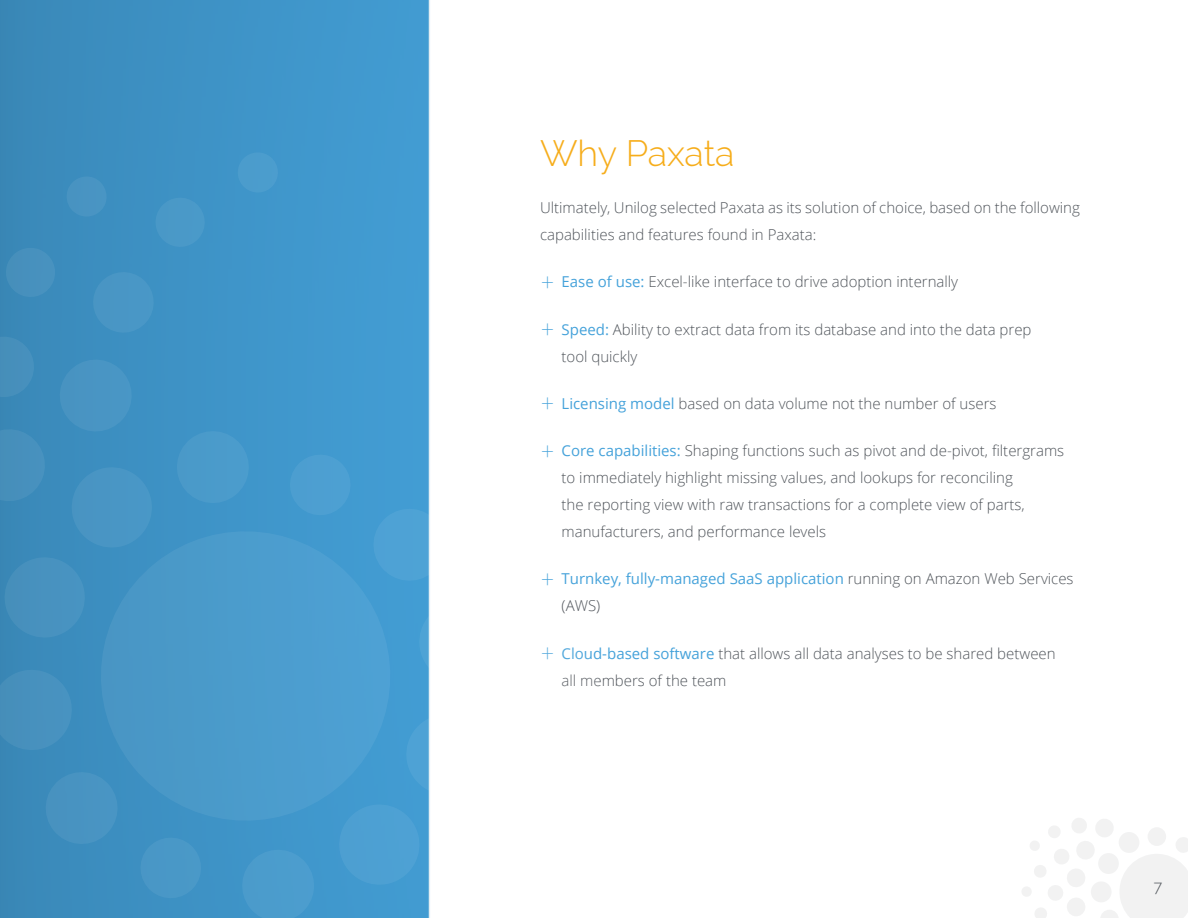
<style>
.page{position:relative;width:1188px;height:918px;background:#fff}
.page>*{position:absolute;margin:0;border:0;box-sizing:border-box;transform-origin:0 0}
.t1{font:300 36px "Raleway";letter-spacing:-.005em;color:#f6ad1b}
.t2{font:100 36px "Raleway";color:#45a2da}
.t3{font:300 16.2px "Raleway";color:#51565c}
.t4{font:300 15px/27px "Open Sans";color:#51565c}
.t5{font:15px/27px "Open Sans";color:#45a2da}
.s1{font-weight:400;color:#45a2da}
.s2{font-weight:300;color:#51565c}
</style>
<div class="page">
<svg style="left:1022px;top:818px;width:166px;height:100px"></svg>
<div style="left:0;top:0;width:441px;height:918px;background:#000;opacity:.25"></div>
<svg style="left:83px;top:513px;width:325px;height:326px;background:#4799ca"></svg>
<svg style="left:0;top:665px;width:77px;height:90px;background:#438ebc"></svg>
<svg style="left:334px;top:597px;width:107px;height:321px;background:#5ca8d6"></svg>
<svg style="left:0;top:150px;width:280px;height:493px;background:#4192c3"></svg>
<svg style="left:238px;top:845px;width:81px;height:73px;background:#479acb"></svg>
<svg style="left:369px;top:504px;width:72px;height:81px"></svg>
<svg style="left:41px;top:768px;width:81px;height:81px;background:#4390bf"></svg>
<svg style="left:286px;top:451px;width:68px;height:68px;background:#489cd0"></svg>
<svg style="left:137px;top:834px;width:68px;height:68px;background:#4495c5"></svg>
<h1 class="t1" style="left:540px;top:132px;width:196px">Why Paxata</h1>
<p class="t4" style="left:540px;top:194px;width:542px">Ultimately, Unilog selected Paxata as its solution of choice, based on the following capabilities and features found in Paxata:</p>
<h1 class="t2" style="left:540px;top:261px;width:16px">+</h1>
<p class="t4" style="left:562px;top:268px;width:398px"><span class="s1">Ease of use:</span> Excel-like interface to drive adoption internally</p>
<h1 class="t2" style="left:540px;top:308px;width:16px">+</h1>
<p class="t4" style="left:562px;top:315px;width:471px"><span class="s1">Speed:</span> Ability to extract data from its database and into the data prep tool quickly</p>
<h1 class="t2" style="left:540px;top:382px;width:16px">+</h1>
<p class="t4" style="left:562px;top:389px;width:436px"><span class="s1">Licensing model</span> based on data volume not the number of users</p>
<h1 class="t2" style="left:540px;top:430px;width:16px">+</h1>
<p class="t4" style="left:562px;top:437px;width:504px"><span class="s1">Core capabilities:</span> Shaping functions such as pivot and de-pivot, filtergrams to immediately highlight missing values, and lookups for reconciling<br>the reporting view with raw transactions for a complete view of parts, manufacturers, and performance levels</p>
<h1 class="t2" style="left:540px;top:558px;width:16px">+</h1>
<p class="t5" style="left:562px;top:565px;width:514px">Turnkey, fully-managed SaaS application <span class="s2">running on Amazon Web Services (AWS)</span></p>
<h1 class="t2" style="left:540px;top:632px;width:16px">+</h1>
<p class="t4" style="left:562px;top:639px;width:496px"><span class="s1">Cloud-based software</span> that allows all data analyses to be shared between all members of the team</p>
<p class="t3" style="left:1153px;top:877px;width:10px">7</p>
</div>
